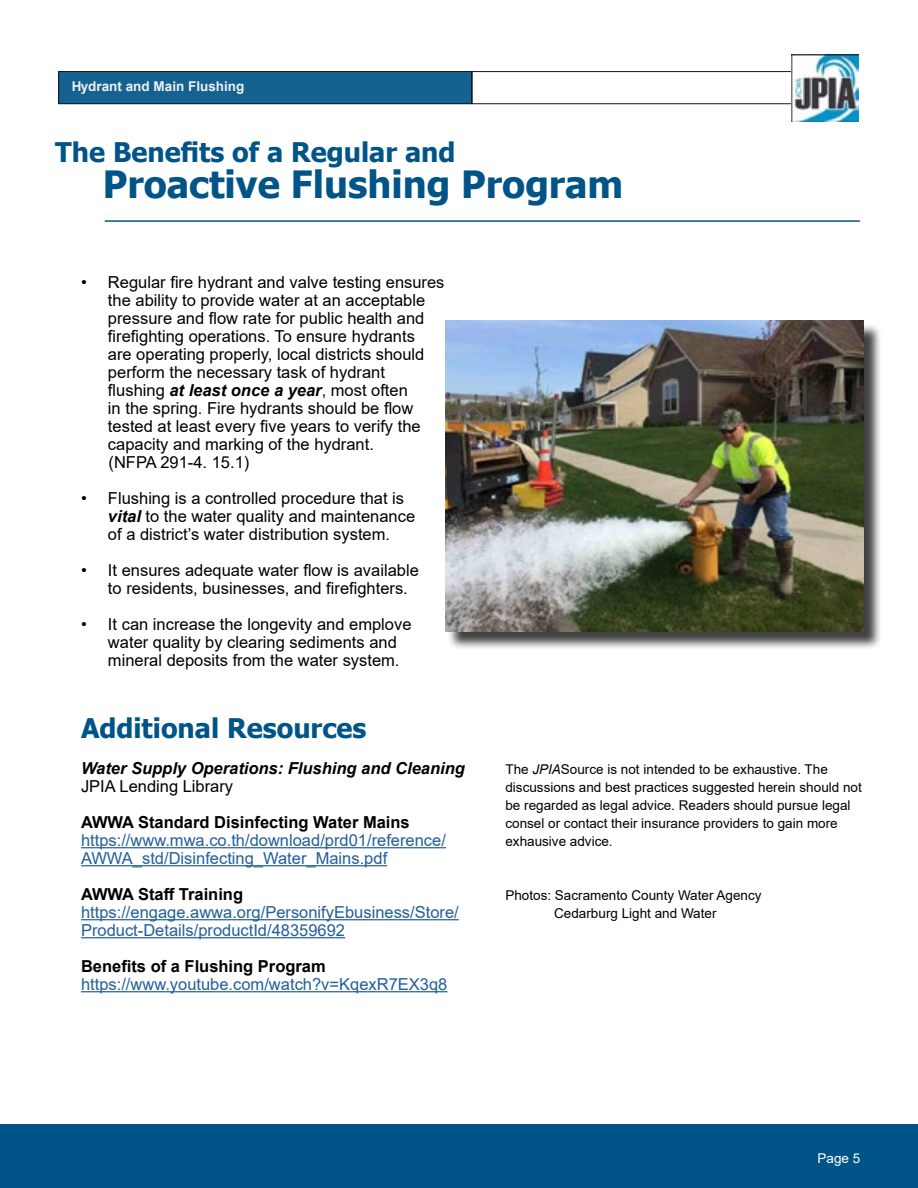
<style>
.page{position:relative;width:918px;height:1188px;background:#fff}
.page>*{position:absolute;margin:0;border:0;box-sizing:border-box;transform-origin:0 0}
.t1{font:700 37.5px "Tahoma";color:#005487}
.t2{font:700 27px "Tahoma";color:#005487}
.t3{font:16.5px/18px "Arial";color:#000}
.t4{font:16.5px/18px "Arial";color:#215e9e}
.t5{font:700 16.5px "Arial";color:#000}
.t6{font:italic 700 16.5px "Arial";color:#000}
.t7{font:13.5px/18px "Arial";color:#000}
.t8{font:700 13.5px "Arial";color:#fff}
.t9{font:13.5px "Arial";color:#fff}
.s1{font-weight:700;font-style:italic}
.s2{font-style:italic}
</style>
<div class="page">
<div style="left:59px;top:72px;width:413px;height:32px;background:#156290"></div>
<div style="left:58px;top:71px;width:414px;height:33px;border:1px solid #000"></div>
<div style="left:472px;top:71px;width:387px;height:33px;border:1px solid #000"></div>
<img style="left:791px;top:54px;width:67px;height:67px">
<div style="left:0;top:1124px;width:918px;height:64px;background:#005487"></div>
<hr style="left:105px;top:220px;width:755px;height:2px;background:#005487">
<hr style="left:81px;top:847px;width:365px;height:1px;background:#215e9e">
<hr style="left:81px;top:865px;width:306px;height:1px;background:#215e9e">
<hr style="left:81px;top:919px;width:378px;height:1px;background:#215e9e">
<hr style="left:81px;top:937px;width:264px;height:1px;background:#215e9e">
<hr style="left:81px;top:991px;width:366px;height:1px;background:#215e9e">
<div style="left:448px;top:323px;width:435px;height:327px;background:#000;opacity:.75"></div>
<img style="left:445px;top:321px;width:419px;height:311px">
<p class="t8" style="left:71px;top:77px;width:175px">Hydrant and Main Flushing</p>
<h2 class="t2" style="left:55px;top:133px;width:402px">The Benefits of a Regular and</h2>
<h1 class="t1" style="left:103px;top:158px;width:522px">Proactive Flushing Program</h1>
<p class="t3" style="left:108px;top:273px;width:338px;text-indent:-27px">• Regular fire hydrant and valve testing ensures the ability to provide water at an acceptable pressure and flow rate for public health and firefighting operations. To ensure hydrants<br>are operating properly, local districts should perform the necessary task of hydrant flushing <span class="s1">at least once a year</span>, most often<br>in the spring. Fire hydrants should be flow tested at least every five years to verify the capacity and marking of the hydrant.<br>(NFPA 291-4. 15.1)</p>
<p class="t3" style="left:108px;top:489px;width:309px;text-indent:-27px">• Flushing is a controlled procedure that is <span class="s1">vital</span> to the water quality and maintenance of a district’s water distribution system.</p>
<p class="t3" style="left:108px;top:561px;width:312px;text-indent:-27px">• It ensures adequate water flow is available to residents, businesses, and firefighters.</p>
<p class="t3" style="left:108px;top:615px;width:305px;text-indent:-27px">• It can increase the longevity and emplove water quality by clearing sediments and mineral deposits from the water system.</p>
<h2 class="t2" style="left:81px;top:709px;width:287px">Additional Resources</h2>
<p class="t6" style="left:81px;top:757px;width:385px">Water Supply Operations: Flushing and Cleaning</p>
<p class="t3" style="left:81px;top:777px;width:154px">JPIA Lending Library</p>
<p class="t5" style="left:81px;top:811px;width:330px">AWWA Standard Disinfecting Water Mains</p>
<p class="t4" style="left:81px;top:831px;width:366px">https://www.mwa.co.th/download/prd01/reference/<br>AWWA_std/Disinfecting_Water_Mains.pdf</p>
<p class="t5" style="left:81px;top:883px;width:164px">AWWA Staff Training</p>
<p class="t4" style="left:81px;top:903px;width:379px">https://engage.awwa.org/PersonifyEbusiness/Store/<br>Product-Details/productId/48359692</p>
<p class="t5" style="left:81px;top:955px;width:246px">Benefits of a Flushing Program</p>
<p class="t4" style="left:81px;top:975px;width:368px">https://www.youtube.com/watch?v=KqexR7EX3q8</p>
<p class="t7" style="left:505px;top:760px;width:358px">The <span class="s2">JPIA</span>Source is not intended to be exhaustive. The discussions and best practices suggested herein should not be regarded as legal advice. Readers should pursue legal consel or contact their insurance providers to gain more exhausive advice.</p>
<p class="t7" style="left:505px;top:886px;width:258px;text-align:center">Photos: Sacramento County Water Agency<br>Cedarburg Light and Water</p>
<p class="t9" style="left:818px;top:1149px;width:44px">Page 5</p>
</div>
